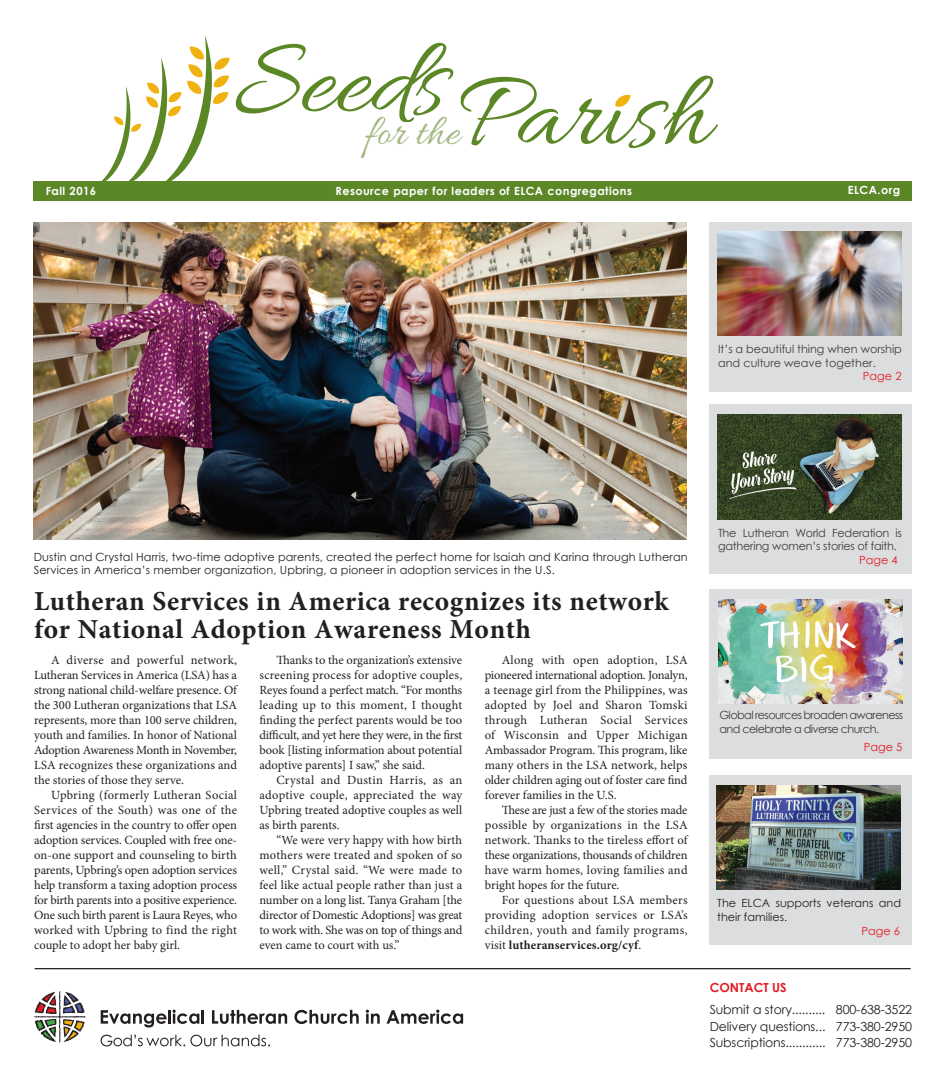
<style>
.page{position:relative;width:945px;height:1080px;background:#fff}
.page>*{position:absolute;margin:0;border:0;box-sizing:border-box;transform-origin:0 0}
.t1{font:110.75px "Allura";color:#5c8727}
.t2{font:44.12px "Allura";color:#a3b982}
.t3{font:700 27.5px/28.8px "Minion Pro";letter-spacing:.02em;color:#231f20}
.t4{font:12.5px/15px "Minion Pro";color:#231f20;text-align:justify}
.t5{font:12.5px/16.2px "Century Gothic";letter-spacing:-.01em;color:#231f20;text-align:justify}
.t6{font:700 12.5px "Century Gothic";color:#e51a23}
.t7{font:11.25px/13.8px "Century Gothic";letter-spacing:.01em;color:#231f20}
.t8{font:11.25px/13.8px "Century Gothic";letter-spacing:-.02em;color:#3e3e3f}
.t9{font:11.25px/13.8px "Century Gothic";letter-spacing:-.05em;color:#3e3e3f}
.t10{font:700 11.25px "Century Gothic";letter-spacing:.04em;color:#fff}
.t11{font:11.25px/13.8px "Century Gothic";color:#3e3e3f}
.t12{font:11.25px "Century Gothic";color:#e51a23}
.s1{font-weight:700}
</style>
<div class="page">
<div style="left:34px;top:182px;width:877px;height:18px;background:#5c8727"></div>
<svg style="left:615px;top:94px;width:16px;height:13px"></svg>
<svg style="left:96px;top:35px;width:134px;height:147px"></svg>
<svg style="left:376px;top:117px;width:71px;height:5px"></svg>
<hr style="left:35px;top:968px;width:876px;height:1px;background:#231f20">
<div style="left:710px;top:222px;width:202px;height:169px;background:#dcdddf"></div>
<div style="left:710px;top:404px;width:202px;height:169px;background:#dcdddf"></div>
<div style="left:710px;top:590px;width:202px;height:169px;background:#dcdddf"></div>
<div style="left:710px;top:775px;width:202px;height:169px;background:#dcdddf"></div>
<img style="left:716px;top:785px;width:185px;height:105px">
<img style="left:719px;top:599px;width:184px;height:105px">
<img style="left:717px;top:415px;width:184px;height:104px">
<img style="left:717px;top:231px;width:184px;height:105px">
<svg style="left:101px;top:1010px;width:103px;height:18px"></svg>
<svg style="left:212px;top:1010px;width:75px;height:14px"></svg>
<svg style="left:294px;top:1010px;width:65px;height:14px"></svg>
<svg style="left:366px;top:1010px;width:14px;height:14px"></svg>
<svg style="left:387px;top:1010px;width:76px;height:14px"></svg>
<svg style="left:101px;top:1035px;width:169px;height:11px"></svg>
<svg style="left:34px;top:991px;width:51px;height:51px"></svg>
<img style="left:34px;top:222px;width:652px;height:318px">
<h1 class="t1" style="left:370px;top:36px;width:148px">d P</h1>
<h1 class="t1" style="left:234px;top:20px;width:212px">See s</h1>
<h2 class="t2" style="left:364px;top:107px;width:97px">for the</h2>
<h1 class="t1" style="left:517px;top:53px;width:195px">arish</h1>
<p class="t10" style="left:46px;top:182px;width:52px">Fall 2016</p>
<p class="t10" style="left:335px;top:182px;width:298px">Resource paper for leaders of ELCA congregations</p>
<p class="t10" style="left:848px;top:182px;width:54px">ELCA.org</p>
<p class="t11" style="left:718px;top:342px;width:185px">It’s a beautiful thing when worship and culture weave together.</p>
<p class="t12" style="left:863px;top:368px;width:41px">Page 2</p>
<p class="t7" style="left:34px;top:550px;width:655px">Dustin and Crystal Harris, two-time adoptive parents, created the perfect home for Isaiah and Karina through Lutheran<br>Services in America’s member organization, Upbring, a pioneer in adoption services in the U.S.</p>
<h3 class="t3" style="left:34px;top:586px;width:636px">Lutheran Services in America recognizes its network for National Adoption Awareness Month</h3>
<p class="t4" style="left:34px;top:652px;width:204px;text-indent:17px">A diverse and powerful network, Lutheran Services in America (LSA) has a strong national child-welfare presence. Of the 300 Lutheran organizations that LSA represents, more than 100 serve children, youth and families. In honor of National Adoption Awareness Month in November, LSA recognizes these organizations and the stories of those they serve.</p>
<p class="t4" style="left:34px;top:787px;width:204px;text-indent:17px">Upbring (formerly Lutheran Social Services of the South) was one of the first agencies in the country to offer open adoption services. Coupled with free one&shy;on-one support and counseling to birth parents, Upbring’s open adoption services help transform a taxing adoption process for birth parents into a positive experience.<br>One such birth parent is Laura Reyes, who worked with Upbring to find the right couple to adopt her baby girl.</p>
<p class="t4" style="left:259px;top:652px;width:204px;text-indent:17px">Thanks to the organization’s extensive screening process for adoptive couples, Reyes found a perfect match. “For months leading up to this moment, I thought finding the perfect parents would be too difficult, and yet here they were, in the first book [listing information about potential adoptive parents] I saw,” she said.</p>
<p class="t4" style="left:259px;top:772px;width:204px;text-indent:17px">Crystal and Dustin Harris, as an adoptive couple, appreciated the way Upbring treated adoptive couples as well as birth parents.</p>
<p class="t4" style="left:259px;top:832px;width:204px;text-indent:17px">“We were very happy with how birth mothers were treated and spoken of so well,” Crystal said. “We were made to feel like actual people rather than just a number on a long list. Tanya Graham [the director of Domestic Adoptions] was great to work with. She was on top of things and even came to court with us.”</p>
<p class="t4" style="left:485px;top:652px;width:204px;text-indent:17px">Along with open adoption, LSA pioneered international adoption. Jonalyn, a teenage girl from the Philippines, was adopted by Joel and Sharon Tomski through Lutheran Social Services of Wisconsin and Upper Michigan Ambassador Program. This program, like many others in the LSA network, helps older children aging out of foster care find forever families in the U.S.</p>
<p class="t4" style="left:485px;top:802px;width:204px;text-indent:17px">These are just a few of the stories made possible by organizations in the LSA network. Thanks to the tireless effort of these organizations, thousands of children have warm homes, loving families and bright hopes for the future.</p>
<p class="t4" style="left:485px;top:892px;width:204px;text-indent:17px">For questions about LSA members providing adoption services or LSA’s children, youth and family programs, visit <span class="s1">lutheranservices.org/cyf</span>.</p>
<p class="t8" style="left:718px;top:526px;width:185px">The Lutheran World Federation is gathering women’s stories of faith.</p>
<p class="t12" style="left:859px;top:553px;width:40px">Page 4</p>
<p class="t9" style="left:719px;top:708px;width:185px">Global resources broaden awareness and celebrate a diverse church.</p>
<p class="t12" style="left:864px;top:739px;width:40px">Page 5</p>
<p class="t7" style="left:717px;top:896px;width:185px">The ELCA supports veterans and their families.</p>
<p class="t12" style="left:862px;top:923px;width:40px">Page 6</p>
<p class="t6" style="left:710px;top:978px;width:79px">CONTACT US</p>
<p class="t5" style="left:710px;top:1002px;width:204px">Submit a story.......... 800-638-3522<br>Delivery questions... 773-380-2950<br>Subscriptions............ 773-380-2950</p>
</div>
